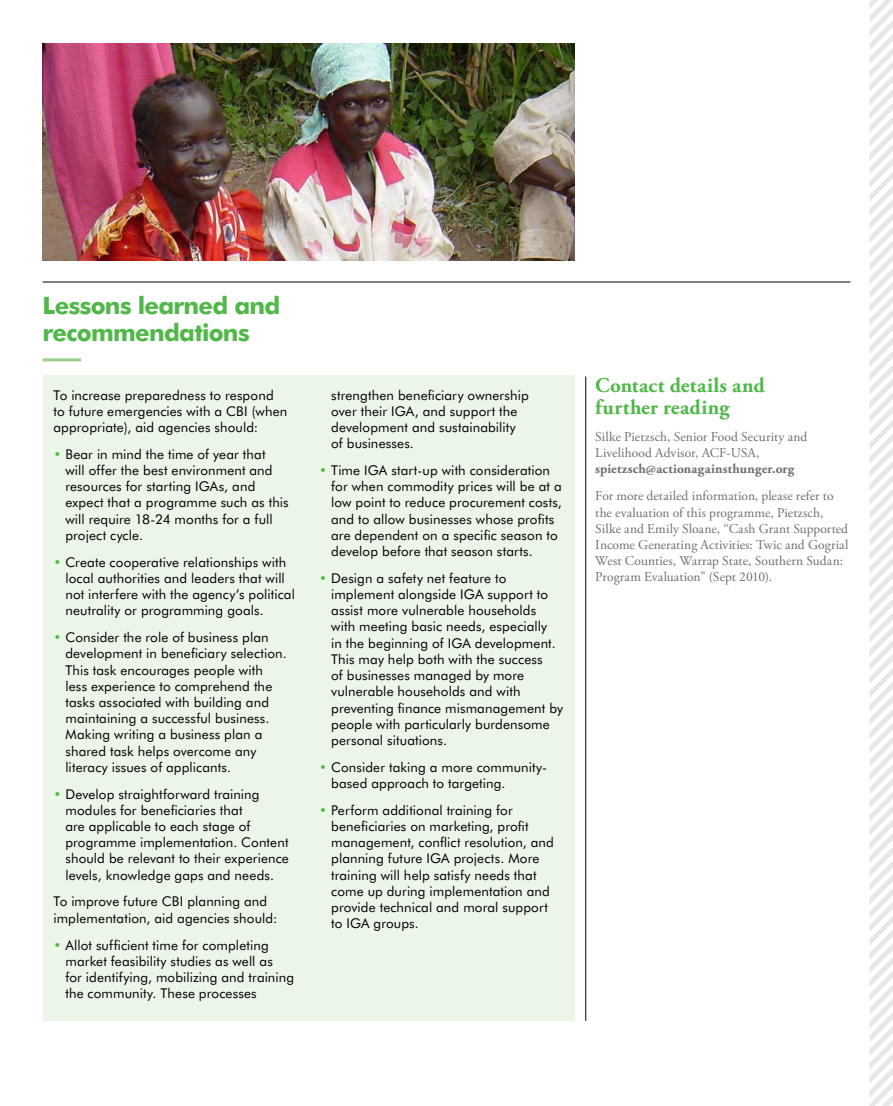
<style>
.page{position:relative;width:893px;height:1106px;background:#fff}
.page>*{position:absolute;margin:0;border:0;box-sizing:border-box;transform-origin:0 0}
.t1{font:700 24px/27px "Futura BT";letter-spacing:-.03em;color:#50b848}
.t2{font:700 21px/22.5px "Adobe Garamond Pro";letter-spacing:.015em;color:#50b848}
.t3{font:13.5px/16.2px "Futura BT";letter-spacing:.01em;color:#000}
.t4{font:13.5px/16.2px "Adobe Garamond Pro";letter-spacing:.005em;color:#6d6e71}
.t5{font:700 13.5px "Adobe Garamond Pro";letter-spacing:.015em;color:#6d6e71}
.s1{color:#50b848}
</style>
<div class="page">
<div style="left:43px;top:375px;width:531px;height:645px;background:#ebf5e8"></div>
<hr style="left:43px;top:282px;width:807px;height:1px;background:#000">
<hr style="left:43px;top:358px;width:38px;height:3px;background:#9acf8b">
<hr style="left:585px;top:376px;width:1px;height:644px;background:#000">
<img style="left:43px;top:44px;width:531px;height:216px">
<svg style="left:870px;top:0;width:23px;height:1106px"></svg>
<h1 class="t1" style="left:43px;top:291px;width:239px">Lessons learned and recommendations</h1>
<p class="t3" style="left:53px;top:386px;width:235px">To increase preparedness to respond to future emergencies with a CBI (when appropriate), aid agencies should:</p>
<p class="t3" style="left:65px;top:446px;width:225px;text-indent:-12px"><span class="s1">•</span> Bear in mind the time of year that<br>will offer the best environment and resources for starting IGAs, and expect that a programme such as this will require 18-24 months for a full project cycle.</p>
<p class="t3" style="left:65px;top:553px;width:231px;text-indent:-12px"><span class="s1">•</span> Create cooperative relationships with local authorities and leaders that will not interfere with the agency’s political neutrality or programming goals.</p>
<p class="t3" style="left:65px;top:629px;width:223px;text-indent:-12px"><span class="s1">•</span> Consider the role of business plan development in beneficiary selection.<br>This task encourages people with less experience to comprehend the tasks associated with building and maintaining a successful business.<br>Making writing a business plan a shared task helps overcome any literacy issues of applicants.</p>
<p class="t3" style="left:65px;top:785px;width:225px;text-indent:-12px"><span class="s1">•</span> Develop straightforward training modules for beneficiaries that<br>are applicable to each stage of programme implementation. Content should be relevant to their experience levels, knowledge gaps and needs.</p>
<p class="t3" style="left:53px;top:893px;width:225px">To improve future CBI planning and implementation, aid agencies should:</p>
<p class="t3" style="left:65px;top:936px;width:230px;text-indent:-12px"><span class="s1">•</span> Allot sufficient time for completing market feasibility studies as well as<br>for identifying, mobilizing and training the community. These processes</p>
<p class="t3" style="left:331px;top:386px;width:199px">strengthen beneficiary ownership over their IGA, and support the development and sustainability of businesses.</p>
<p class="t3" style="left:331px;top:462px;width:232px;text-indent:-12px"><span class="s1">•</span> Time IGA start-up with consideration for when commodity prices will be at a low point to reduce procurement costs, and to allow businesses whose profits are dependent on a specific season to develop before that season starts.</p>
<p class="t3" style="left:331px;top:570px;width:233px;text-indent:-12px"><span class="s1">•</span> Design a safety net feature to implement alongside IGA support to assist more vulnerable households with meeting basic needs, especially<br>in the beginning of IGA development.<br>This may help both with the success<br>of businesses managed by more vulnerable households and with preventing finance mismanagement by people with particularly burdensome personal situations.</p>
<p class="t3" style="left:331px;top:758px;width:217px;text-indent:-12px"><span class="s1">•</span> Consider taking a more community&shy;based approach to targeting.</p>
<p class="t3" style="left:331px;top:801px;width:224px;text-indent:-12px"><span class="s1">•</span> Perform additional training for beneficiaries on marketing, profit management, conflict resolution, and planning future IGA projects. More training will help satisfy needs that come up during implementation and provide technical and moral support to IGA groups.</p>
<h2 class="t2" style="left:595px;top:374px;width:171px">Contact details and further reading</h2>
<p class="t4" style="left:595px;top:429px;width:214px">Silke Pietzsch, Senior Food Security and<br>Livelihood Advisor, ACF-USA,</p>
<p class="t5" style="left:595px;top:461px;width:200px">spietzsch@actionagainsthunger.org</p>
<p class="t4" style="left:595px;top:488px;width:255px">For more detailed information, please refer to the evaluation of this programme, Pietzsch, Silke and Emily Sloane, “Cash Grant Supported Income Generating Activities: Twic and Gogrial West Counties, Warrap State, Southern Sudan:<br>Program Evaluation” (Sept 2010).</p>
</div>
